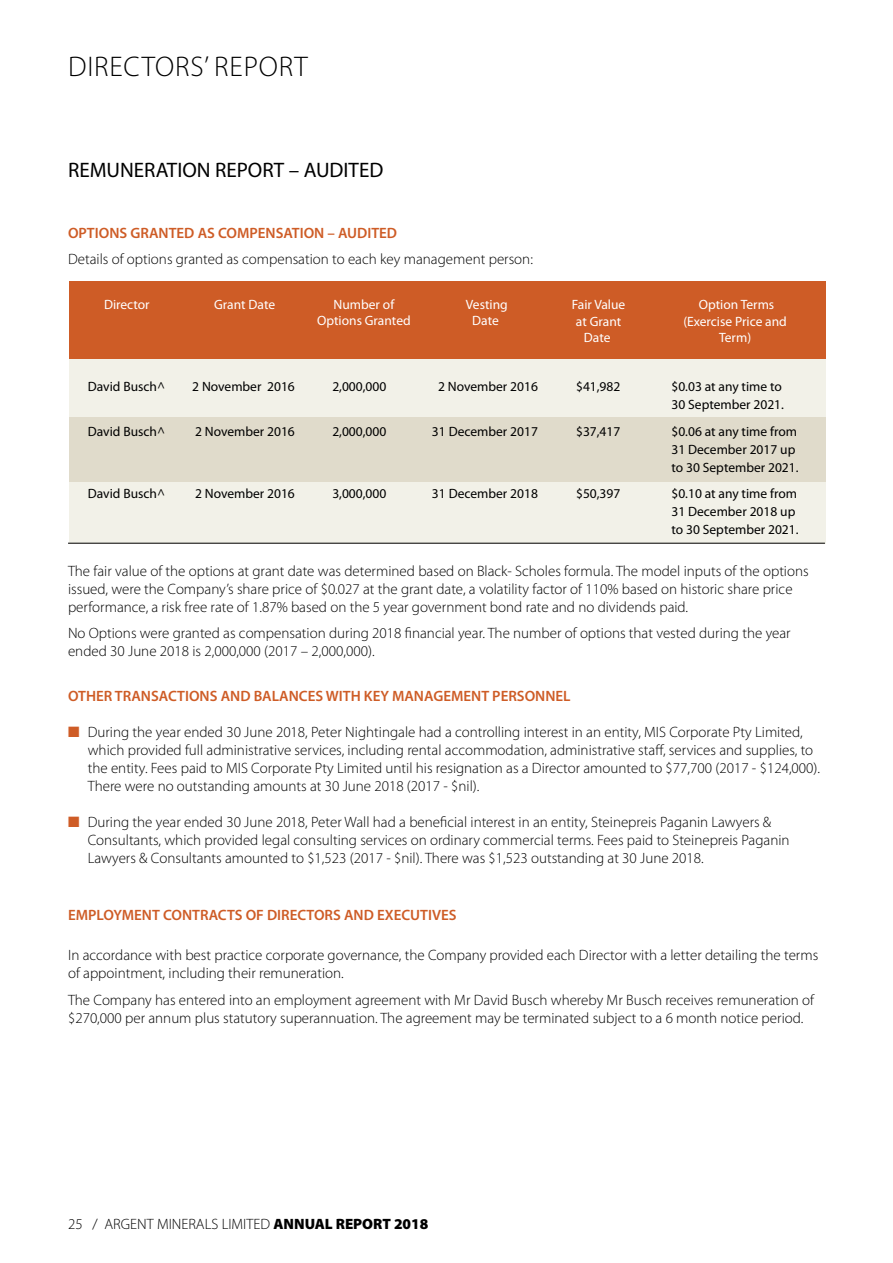
<style>
.page{position:relative;width:893px;height:1263px;background:#fff}
.page>*{position:absolute;margin:0;border:0;box-sizing:border-box;transform-origin:0 0}
.t1{font:300 28.5px "Myriad Pro";letter-spacing:.03em;color:#000}
.t2{font:21px "Myriad Pro";color:#000}
.t3{font:300 15px/18px "Myriad Pro";color:#000}
.t4{font:600 15px "Myriad Pro";color:#ce5c26}
.t5{font:13.5px/18px "Myriad Pro";color:#000}
.t6{font:13.5px/16.5px "Myriad Pro";color:#fff;text-align:center}
.s1{color:#ce5c26}
.s2{font-weight:900}
</style>
<div class="page">
<div style="left:69px;top:358px;width:757px;height:186px;background:#f2f1e8"></div>
<div style="left:69px;top:417px;width:757px;height:65px;background:#e0dbcb"></div>
<div style="left:69px;top:282px;width:757px;height:77px;background:#ce5c26"></div>
<hr style="left:68px;top:543px;width:757px;height:1px;background:#000">
<h1 class="t1" style="left:68px;top:49px;width:241px">DIRECTORS’ REPORT</h1>
<h2 class="t2" style="left:68px;top:159px;width:317px">REMUNERATION REPORT – AUDITED</h2>
<p class="t4" style="left:68px;top:223px;width:331px">OPTIONS GRANTED AS COMPENSATION – AUDITED</p>
<p class="t3" style="left:68px;top:250px;width:466px">Details of options granted as compensation to each key management person:</p>
<p class="t6" style="left:104px;top:296px;width:47px">Director</p>
<p class="t6" style="left:214px;top:296px;width:62px">Grant Date</p>
<p class="t6" style="left:317px;top:296px;width:95px">Number of<br>Options Granted</p>
<p class="t6" style="left:466px;top:296px;width:43px">Vesting<br>Date</p>
<p class="t6" style="left:572px;top:297px;width:55px">Fair Value at Grant<br>Date</p>
<p class="t6" style="left:683px;top:297px;width:105px">Option Terms (Exercise Price and<br>Term)</p>
<p class="t5" style="left:88px;top:378px;width:79px">David Busch^</p>
<p class="t5" style="left:192px;top:378px;width:104px">2 November 2016</p>
<p class="t5" style="left:332px;top:378px;width:56px">2,000,000</p>
<p class="t5" style="left:438px;top:378px;width:101px">2 November 2016</p>
<p class="t5" style="left:576px;top:378px;width:46px">$41,982</p>
<p class="t5" style="left:671px;top:378px;width:114px">$0.03 at any time to<br>30 September 2021.</p>
<p class="t5" style="left:88px;top:423px;width:79px">David Busch^</p>
<p class="t5" style="left:195px;top:423px;width:101px">2 November 2016</p>
<p class="t5" style="left:332px;top:423px;width:56px">2,000,000</p>
<p class="t5" style="left:432px;top:423px;width:107px">31 December 2017</p>
<p class="t5" style="left:576px;top:423px;width:46px">$37,417</p>
<p class="t5" style="left:671px;top:423px;width:129px">$0.06 at any time from<br>31 December 2017 up to 30 September 2021.</p>
<p class="t5" style="left:88px;top:485px;width:79px">David Busch^</p>
<p class="t5" style="left:195px;top:485px;width:101px">2 November 2016</p>
<p class="t5" style="left:332px;top:485px;width:56px">3,000,000</p>
<p class="t5" style="left:432px;top:485px;width:107px">31 December 2018</p>
<p class="t5" style="left:576px;top:485px;width:46px">$50,397</p>
<p class="t5" style="left:671px;top:485px;width:129px">$0.10 at any time from<br>31 December 2018 up to 30 September 2021.</p>
<p class="t3" style="left:68px;top:562px;width:742px">The fair value of the options at grant date was determined based on Black- Scholes formula. The model inputs of the options issued, were the Company’s share price of $0.027 at the grant date, a volatility factor of 110% based on historic share price performance, a risk free rate of 1.87% based on the 5 year government bond rate and no dividends paid.</p>
<p class="t3" style="left:68px;top:624px;width:724px">No Options were granted as compensation during 2018 financial year. The number of options that vested during the year ended 30 June 2018 is 2,000,000 (2017 – 2,000,000).</p>
<p class="t4" style="left:68px;top:686px;width:504px">OTHER TRANSACTIONS AND BALANCES WITH KEY MANAGEMENT PERSONNEL</p>
<p class="t3" style="left:88px;top:723px;width:734px;text-indent:-20px"><span class="s1">■</span> During the year ended 30 June 2018, Peter Nightingale had a controlling interest in an entity, MIS Corporate Pty Limited, which provided full administrative services, including rental accommodation, administrative staff, services and supplies, to the entity. Fees paid to MIS Corporate Pty Limited until his resignation as a Director amounted to $77,700 (2017 - $124,000).<br>There were no outstanding amounts at 30 June 2018 (2017 - $nil).</p>
<p class="t3" style="left:88px;top:813px;width:703px;text-indent:-20px"><span class="s1">■</span> During the year ended 30 June 2018, Peter Wall had a beneficial interest in an entity, Steinepreis Paganin Lawyers &amp;<br>Consultants, which provided legal consulting services on ordinary commercial terms. Fees paid to Steinepreis Paganin<br>Lawyers &amp; Consultants amounted to $1,523 (2017 - $nil). There was $1,523 outstanding at 30 June 2018.</p>
<p class="t4" style="left:68px;top:906px;width:390px">EMPLOYMENT CONTRACTS OF DIRECTORS AND EXECUTIVES</p>
<p class="t3" style="left:68px;top:946px;width:752px">In accordance with best practice corporate governance, the Company provided each Director with a letter detailing the terms of appointment, including their remuneration.</p>
<p class="t3" style="left:68px;top:990px;width:748px">The Company has entered into an employment agreement with Mr David Busch whereby Mr Busch receives remuneration of $270,000 per annum plus statutory superannuation. The agreement may be terminated subject to a 6 month notice period.</p>
<p class="t3" style="left:68px;top:1214px;width:362px">25 / ARGENT MINERALS LIMITED <span class="s2">ANNUAL REPORT 2018</span></p>
</div>
